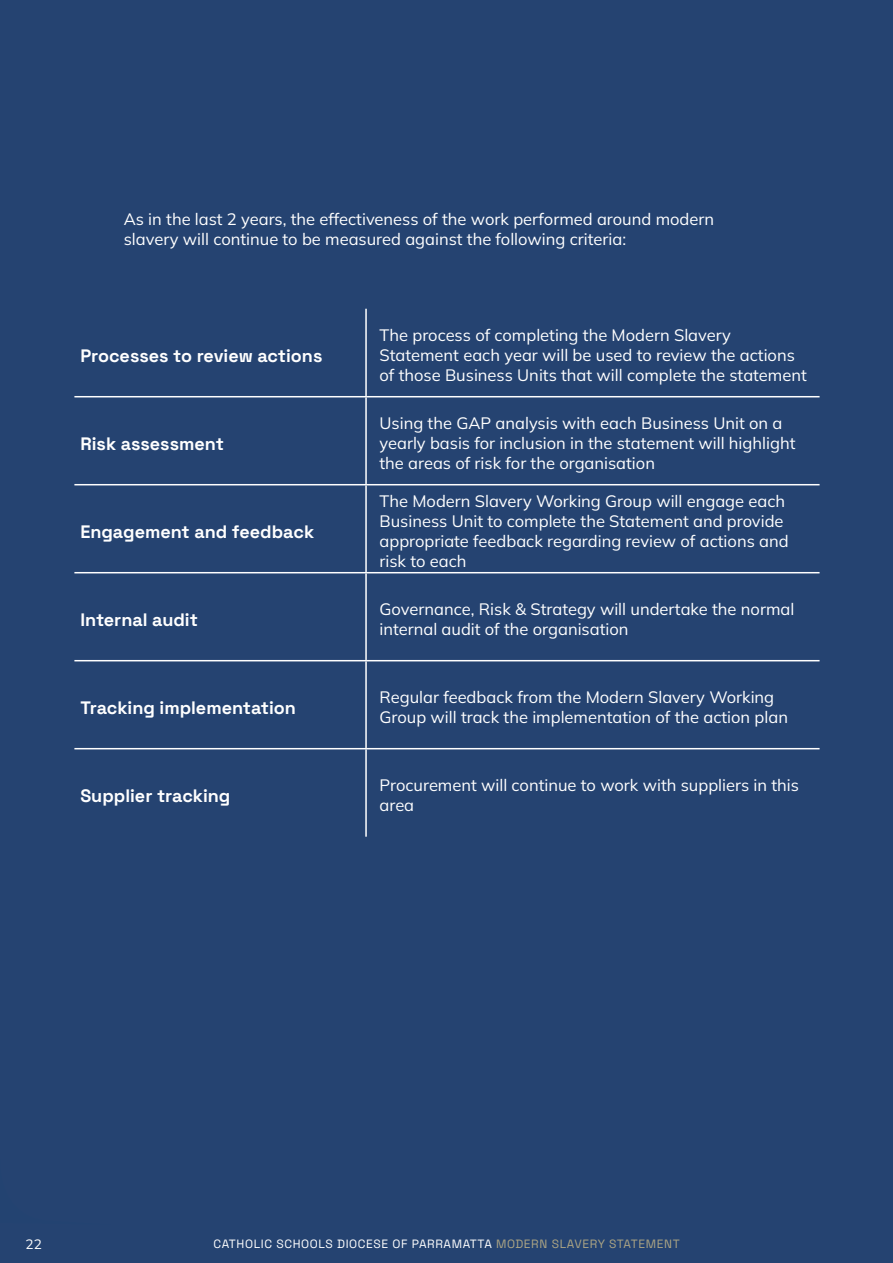
<style>
.page{position:relative;width:893px;height:1263px;background:#fff}
.page>*{position:absolute;margin:0;border:0;box-sizing:border-box;transform-origin:0 0}
.t1{font:300 18px "Space Grotesk";color:#fff}
.t2{font:200 16.5px/19.8px "Mulish";color:#fff}
.t3{font:200 13.5px "Mulish";color:#fff}
.t4{font:300 12px "Space Grotesk";letter-spacing:.05em;color:#fff}
.s1{color:#ada584}
</style>
<div class="page">
<div style="left:0;top:1px;width:893px;height:1224px;background:#254371"></div>
<hr style="left:365px;top:309px;width:2px;height:87px;background:#fff">
<hr style="left:74px;top:396px;width:292px;height:1px;background:#fff">
<hr style="left:366px;top:396px;width:453px;height:1px;background:#fff">
<hr style="left:365px;top:397px;width:2px;height:87px;background:#fff">
<hr style="left:74px;top:484px;width:292px;height:1px;background:#fff">
<hr style="left:366px;top:484px;width:453px;height:1px;background:#fff">
<hr style="left:365px;top:485px;width:2px;height:87px;background:#fff">
<hr style="left:74px;top:572px;width:292px;height:1px;background:#fff">
<hr style="left:366px;top:572px;width:453px;height:1px;background:#fff">
<hr style="left:365px;top:573px;width:2px;height:87px;background:#fff">
<hr style="left:74px;top:660px;width:292px;height:1px;background:#fff">
<hr style="left:366px;top:660px;width:453px;height:1px;background:#fff">
<hr style="left:365px;top:661px;width:2px;height:87px;background:#fff">
<hr style="left:74px;top:748px;width:292px;height:1px;background:#fff">
<hr style="left:366px;top:748px;width:453px;height:1px;background:#fff">
<hr style="left:365px;top:749px;width:2px;height:88px;background:#fff">
<div style="left:0;top:1220px;width:893px;height:43px;background:#254371"></div>
<p class="t2" style="left:124px;top:209px;width:592px">As in the last 2 years, the effectiveness of the work performed around modern slavery will continue to be measured against the following criteria:</p>
<p class="t1" style="left:80px;top:342px;width:243px">Processes to review actions</p>
<p class="t1" style="left:80px;top:430px;width:145px">Risk assessment</p>
<p class="t1" style="left:80px;top:518px;width:235px">Engagement and feedback</p>
<p class="t2" style="left:380px;top:325px;width:429px">The process of completing the Modern Slavery<br>Statement each year will be used to review the actions of those Business Units that will complete the statement</p>
<p class="t2" style="left:380px;top:413px;width:417px">Using the GAP analysis with each Business Unit on a yearly basis for inclusion in the statement will highlight the areas of risk for the organisation</p>
<p class="t2" style="left:380px;top:491px;width:411px">The Modern Slavery Working Group will engage each Business Unit to complete the Statement and provide appropriate feedback regarding review of actions and risk to each</p>
<p class="t1" style="left:80px;top:606px;width:119px">Internal audit</p>
<p class="t2" style="left:380px;top:599px;width:416px">Governance, Risk &amp; Strategy will undertake the normal internal audit of the organisation</p>
<p class="t1" style="left:80px;top:694px;width:217px">Tracking implementation</p>
<p class="t2" style="left:380px;top:687px;width:410px">Regular feedback from the Modern Slavery Working<br>Group will track the implementation of the action plan</p>
<p class="t1" style="left:80px;top:782px;width:152px">Supplier tracking</p>
<p class="t2" style="left:380px;top:775px;width:421px">Procurement will continue to work with suppliers in this area</p>
<p class="t3" style="left:26px;top:1234px;width:18px">22</p>
<p class="t4" style="left:213px;top:1235px;width:468px">CATHOLIC SCHOOLS DIOCESE OF PARRAMATTA <span class="s1">MODERN SLAVERY STATEMENT</span></p>
</div>
